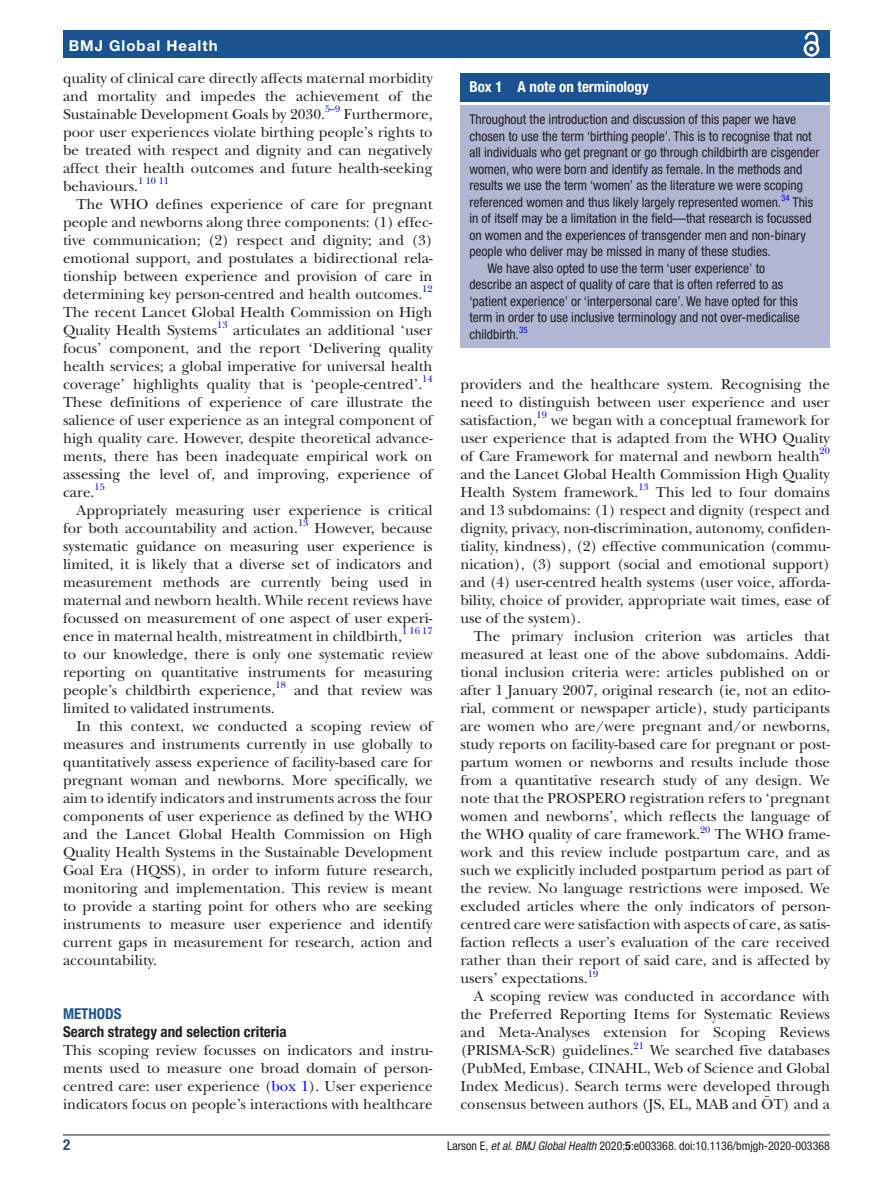
<style>
.page{position:relative;width:893px;height:1191px;background:#fff}
.page>*{position:absolute;margin:0;border:0;box-sizing:border-box;transform-origin:0 0}
.t1{font:15px/18px "New Baskerville";color:#231f20;text-align:justify}
.t2{font:700 condensed 15px "Helvetica Neue LT Std";color:#231f20}
.t3{font:700 condensed 15px "Helvetica Neue LT Std";color:#fff}
.t4{font:700 15px "Helvetica Neue LT Std";letter-spacing:.065em;color:#fff}
.t5{font:700 condensed 15px "Helvetica Neue LT Std";color:#1b5391}
.t6{font:condensed 13.5px "Helvetica Neue LT Std";color:#231f20}
.t7{font:condensed 12px "Helvetica Neue LT Std";color:#231f20}
.t8{font:9.9px "New Baskerville";color:#00f}
.s1{color:#00f}
.s2{font-style:italic}
.s3{font-weight:700}
</style>
<div class="page">
<hr style="left:63px;top:1134px;width:767px;height:1px;background:#231f20">
<div style="left:63px;top:31px;width:767px;height:27px;background:#1b5391"></div>
<svg style="left:803px;top:31px;width:17px;height:26px"></svg>
<div style="left:460px;top:73px;width:370px;height:28px;background:#1b5391"></div>
<div style="left:460px;top:106px;width:370px;height:242px;background:#b1b7d3"></div>
<p class="t4" style="left:69px;top:36px;width:150px">BMJ Global Health</p>
<p class="t1" style="left:63px;top:69px;width:371px">quality of clinical care directly affects maternal morbidity and mortality and impedes the achievement of the Sustainable Development Goals by 2030.</p>
<p class="t8" style="left:325px;top:103px;width:17px">5–9</p>
<p class="t1" style="left:63px;top:105px;width:371px;text-indent:281px">Furthermore, poor user experiences violate birthing people’s rights to be treated with respect and dignity and can negatively affect their health outcomes and future health-seeking behaviours.</p>
<p class="t8" style="left:138px;top:175px;width:33px">1 10 11</p>
<p class="t1" style="left:63px;top:195px;width:371px;text-indent:14px">The WHO defines experience of care for pregnant people and newborns along three components: (1) effec&shy;tive communication; (2) respect and dignity; and (3) emotional support, and postulates a bidirectional rela&shy;tionship between experience and provision of care in determining key person-centred and health outcomes.</p>
<p class="t8" style="left:422px;top:283px;width:12px">12</p>
<p class="t1" style="left:63px;top:303px;width:371px">The recent Lancet Global Health Commission on High<br>Quality Health Systems</p>
<p class="t8" style="left:217px;top:319px;width:12px">13</p>
<p class="t1" style="left:63px;top:321px;width:371px;text-indent:170px">articulates an additional ‘user focus’ component, and the report ‘Delivering quality health services; a global imperative for universal health coverage’ highlights quality that is ‘people-centred’.</p>
<p class="t8" style="left:422px;top:373px;width:12px">14</p>
<p class="t1" style="left:63px;top:393px;width:371px">These definitions of experience of care illustrate the salience of user experience as an integral component of high quality care. However, despite theoretical advance&shy;ments, there has been inadequate empirical work on assessing the level of, and improving, experience of care.<sup>15</sup></p>
<p class="t1" style="left:63px;top:501px;width:371px;text-indent:14px">Appropriately measuring user experience is critical for both accountability and action.</p>
<p class="t8" style="left:298px;top:517px;width:12px">13</p>
<p class="t1" style="left:63px;top:519px;width:371px;text-indent:252px">However, because systematic guidance on measuring user experience is limited, it is likely that a diverse set of indicators and measurement methods are currently being used in maternal and newborn health. While recent reviews have focussed on measurement of one aspect of user experi&shy;ence in maternal health, mistreatment in childbirth,</p>
<p class="t8" style="left:402px;top:625px;width:32px">1 16 17</p>
<p class="t1" style="left:63px;top:645px;width:371px">to our knowledge, there is only one systematic review reporting on quantitative instruments for measuring people’s childbirth experience,</p>
<p class="t8" style="left:276px;top:679px;width:12px">18</p>
<p class="t1" style="left:294px;top:681px;width:140px">and that review was</p>
<p class="t1" style="left:63px;top:699px;width:213px">limited to validated instruments.</p>
<p class="t1" style="left:77px;top:717px;width:358px">In this context, we conducted a scoping review of</p>
<p class="t1" style="left:63px;top:735px;width:371px">measures and instruments currently in use globally to</p>
<p class="t1" style="left:63px;top:753px;width:371px">quantitatively assess experience of facility-based care for</p>
<p class="t1" style="left:63px;top:771px;width:371px">pregnant woman and newborns. More specifically, we</p>
<p class="t1" style="left:63px;top:789px;width:371px">aim to identify indicators and instruments across the four</p>
<p class="t1" style="left:63px;top:807px;width:371px">components of user experience as defined by the WHO</p>
<p class="t1" style="left:63px;top:825px;width:371px">and the Lancet Global Health Commission on High</p>
<p class="t1" style="left:63px;top:843px;width:371px">Quality Health Systems in the Sustainable Development</p>
<p class="t1" style="left:63px;top:861px;width:371px">Goal Era (HQSS), in order to inform future research,</p>
<p class="t1" style="left:63px;top:879px;width:371px">monitoring and implementation. This review is meant</p>
<p class="t1" style="left:63px;top:897px;width:371px">to provide a starting point for others who are seeking</p>
<p class="t1" style="left:63px;top:915px;width:371px">instruments to measure user experience and identify</p>
<p class="t1" style="left:63px;top:933px;width:371px">current gaps in measurement for research, action and</p>
<p class="t1" style="left:63px;top:951px;width:96px">accountability.</p>
<p class="t5" style="left:63px;top:1005px;width:60px">METHODS</p>
<p class="t2" style="left:63px;top:1023px;width:225px">Search strategy and selection criteria</p>
<p class="t1" style="left:63px;top:1041px;width:371px">This scoping review focusses on indicators and instru&shy;ments used to measure one broad domain of person&shy;centred care: user experience (<span class="s1">box 1</span>). User experience indicators focus on people’s interactions with healthcare</p>
<p class="t3" style="left:469px;top:78px;width:181px">Box 1 A note on terminology</p>
<p class="t6" style="left:469px;top:112px;width:328px">Throughout the introduction and discussion of this paper we have</p>
<p class="t6" style="left:469px;top:128px;width:344px">chosen to use the term ‘birthing people’. This is to recognise that not</p>
<p class="t6" style="left:469px;top:145px;width:352px">all individuals who get pregnant or go through childbirth are cisgender</p>
<p class="t6" style="left:469px;top:161px;width:334px">women, who were born and identify as female. In the methods and</p>
<p class="t6" style="left:469px;top:178px;width:335px">results we use the term ‘women’ as the literature we were scoping</p>
<p class="t6" style="left:469px;top:194px;width:345px">referenced women and thus likely largely represented women.<sup>34</sup> This</p>
<p class="t6" style="left:469px;top:211px;width:344px">in of itself may be a limitation in the field—that research is focussed</p>
<p class="t6" style="left:469px;top:227px;width:338px">on women and the experiences of transgender men and non-binary</p>
<p class="t6" style="left:469px;top:244px;width:303px">people who deliver may be missed in many of these studies.</p>
<p class="t6" style="left:487px;top:260px;width:279px">We have also opted to use the term ‘user experience’ to</p>
<p class="t6" style="left:469px;top:277px;width:315px">describe an aspect of quality of care that is often referred to as</p>
<p class="t6" style="left:469px;top:293px;width:330px">‘patient experience’ or ‘interpersonal care’. We have opted for this</p>
<p class="t6" style="left:469px;top:310px;width:332px">term in order to use inclusive terminology and not over-medicalise</p>
<p class="t6" style="left:469px;top:326px;width:60px">childbirth.<sup>35</sup></p>
<p class="t1" style="left:460px;top:375px;width:371px">providers and the healthcare system. Recognising the need to distinguish between user experience and user satisfaction,<sup>19</sup> we began with a conceptual framework for user experience that is adapted from the WHO Quality of Care Framework for maternal and newborn health</p>
<p class="t8" style="left:820px;top:445px;width:12px">20</p>
<p class="t1" style="left:460px;top:465px;width:371px">and the Lancet Global Health Commission High Quality<br>Health System framework.</p>
<p class="t8" style="left:638px;top:481px;width:12px">13</p>
<p class="t1" style="left:460px;top:483px;width:371px;text-indent:195px">This led to four domains and 13 subdomains: (1) respect and dignity (respect and dignity, privacy, non-discrimination, autonomy, confiden&shy;tiality, kindness), (2) effective communication (commu&shy;nication), (3) support (social and emotional support) and (4) user-centred health systems (user voice, afforda&shy;bility, choice of provider, appropriate wait times, ease of use of the system).</p>
<p class="t1" style="left:460px;top:627px;width:371px;text-indent:14px">The primary inclusion criterion was articles that measured at least one of the above subdomains. Addi&shy;tional inclusion criteria were: articles published on or after 1 January 2007, original research (ie, not an edito&shy;rial, comment or newspaper article), study participants are women who are/were pregnant and/or newborns, study reports on facility-based care for pregnant or post&shy;partum women or newborns and results include those from a quantitative research study of any design. We note that the PROSPERO registration refers to ‘pregnant women and newborns’, which reflects the language of the WHO quality of care framework.</p>
<p class="t8" style="left:700px;top:823px;width:12px">20</p>
<p class="t1" style="left:460px;top:825px;width:371px;text-indent:254px">The WHO frame&shy;work and this review include postpartum care, and as such we explicitly included postpartum period as part of the review. No language restrictions were imposed. We excluded articles where the only indicators of person&shy;centred care were satisfaction with aspects of care, as satis&shy;faction reflects a user’s evaluation of the care received rather than their report of said care, and is affected by users’ expectations.<sup>19</sup></p>
<p class="t1" style="left:460px;top:987px;width:371px;text-indent:14px">A scoping review was conducted in accordance with the Preferred Reporting Items for Systematic Reviews and Meta-Analyses extension for Scoping Reviews (PRISMA-ScR) guidelines.</p>
<p class="t8" style="left:634px;top:1039px;width:12px">21</p>
<p class="t1" style="left:460px;top:1041px;width:371px;text-indent:189px">We searched five databases (PubMed, Embase, CINAHL, Web of Science and Global Index Medicus). Search terms were developed through consensus between authors (JS, EL, MAB and ÖT) and a</p>
<p class="t5" style="left:63px;top:1135px;width:9px">2</p>
<p class="t7" style="left:447px;top:1138px;width:384px">Larson E, <span class="s2">et al</span>. <span class="s2">BMJ Global Health</span> 2020;<span class="s3">5</span>:e003368. doi:10.1136/bmjgh-2020-003368</p>
</div>
